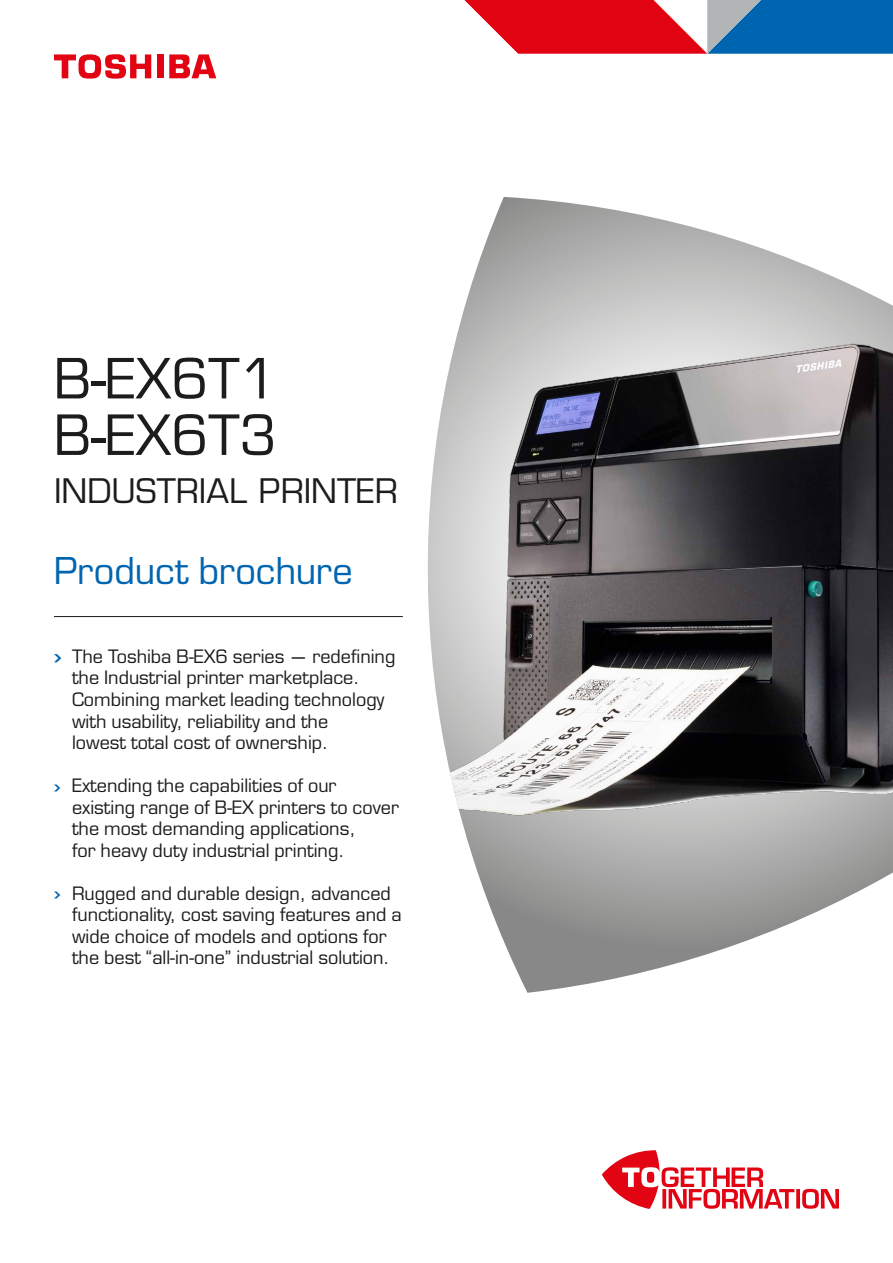
<style>
.page{position:relative;width:893px;height:1263px;background:#fff}
.page>*{position:absolute;margin:0;border:0;box-sizing:border-box;transform-origin:0 0}
.t1{font:54px/56.6px "Eurostile LT Std";color:#1c1c1b}
.t2{font:36px "Eurostile LT Std";letter-spacing:-.005em;color:#0065b0}
.t3{font:33px "Eurostile LT Std";color:#1c1c1b}
.t4{font:18px/21.6px "Eurostile LT Std";color:#1c1c1b}
.s1{font-family:"Chevron";font-size:21px;color:#0065b0}
.s2{font-family:"Helvetica Neue LT Std"}
.s3{font-family:"Chevron";color:#0065b0}
</style>
<div class="page">
<hr style="left:54px;top:616px;width:349px;height:1px;background:#1c1c1b">
<svg style="left:392px;top:197px;width:457px;height:796px"></svg>
<img style="left:407px;top:254px;width:486px;height:642px">
<div style="left:157px;top:54px;width:7px;height:24px;background:#e30413"></div>
<svg style="left:54px;top:54px;width:97px;height:25px"></svg>
<svg style="left:169px;top:54px;width:47px;height:24px"></svg>
<svg style="left:602px;top:1150px;width:237px;height:59px"></svg>
<svg style="left:464px;top:0;width:429px;height:54px;background:#905577"></svg>
<h1 class="t1" style="left:54px;top:351px;width:224px">B-EX6T1<br>B-EX6T3</h1>
<h3 class="t3" style="left:54px;top:471px;width:345px">INDUSTRIAL PRINTER</h3>
<h2 class="t2" style="left:54px;top:549px;width:300px">Product brochure</h2>
<p class="t4" style="left:72px;top:646px;width:325px;text-indent:-18px"><span class="s1">•</span> The Toshiba B-EX6 series <span class="s2">—</span> redefining the Industrial printer marketplace.<br>Combining market leading technology with usability, reliability and the<br>lowest total cost of ownership.</p>
<p class="t4" style="left:72px;top:775px;width:328px;text-indent:-18px"><span class="s3">•</span> Extending the capabilities of our existing range of B-EX printers to cover the most demanding applications,<br>for heavy duty industrial printing.</p>
<p class="t4" style="left:72px;top:882px;width:331px;text-indent:-18px"><span class="s3">•</span> Rugged and durable design, advanced functionality, cost saving features and a wide choice of models and options for the best “all-in-one” industrial solution.</p>
</div>
